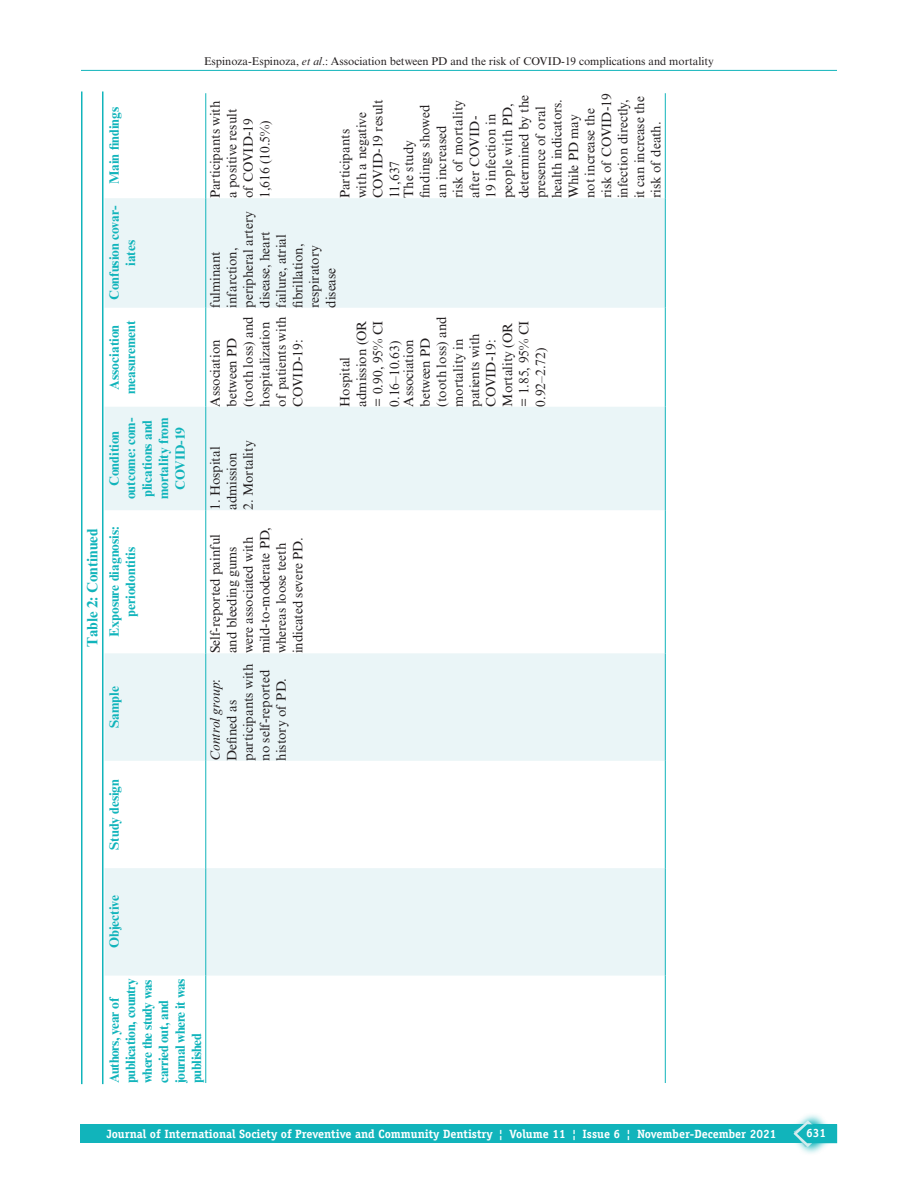
<style>
.page{position:relative;width:918px;height:1188px;background:#fff}
.page>*{position:absolute;margin:0;border:0;box-sizing:border-box;transform-origin:0 0}
.t1{font:700 15px "Times New Roman MT Std";color:#11b4bb}
.t2{font:13.5px/16.5px "Times New Roman MT Std";color:#231f20}
.t3{font:700 13.5px/16.5px "Times New Roman MT Std";color:#11b4bb;text-align:center}
.t4{font:700 13.5px/16.5px "Times New Roman MT Std";letter-spacing:-.025em;color:#11b4bb}
.t5{font:700 12px "Officina Serif Std";color:#fff}
.t6{font:11.25px "Times New Roman MT Std";color:#231f20}
.s1{font-style:italic}
</style>
<div class="page">
<div style="left:81px;top:1124px;width:756px;height:19px;background:#11b4bb"></div>
<svg style="left:799px;top:1114px;width:25px;height:40px"></svg>
<svg style="left:793px;top:1120px;width:44px;height:27px"></svg>
<hr style="left:81px;top:70px;width:756px;height:1px;background:#11b4bb">
<svg style="left:105px;top:198px;width:560px;height:778px;fill:#eaf5f7"></svg>
<hr style="left:205px;top:976px;width:1px;height:107px;background:#11b4bb">
<hr style="left:205px;top:761px;width:1px;height:107px;background:#11b4bb">
<hr style="left:205px;top:510px;width:1px;height:143px;background:#11b4bb">
<hr style="left:205px;top:308px;width:1px;height:99px;background:#11b4bb">
<hr style="left:205px;top:93px;width:1px;height:105px;background:#11b4bb">
<hr style="left:205px;top:868px;width:1px;height:108px;background:#11b4bb">
<hr style="left:205px;top:653px;width:1px;height:108px;background:#11b4bb">
<hr style="left:205px;top:407px;width:1px;height:103px;background:#11b4bb">
<hr style="left:205px;top:198px;width:1px;height:110px;background:#11b4bb">
<hr style="left:665px;top:976px;width:1px;height:107px;background:#11b4bb">
<hr style="left:665px;top:761px;width:1px;height:107px;background:#11b4bb">
<hr style="left:665px;top:510px;width:1px;height:143px;background:#11b4bb">
<hr style="left:665px;top:407px;width:1px;height:103px;background:#11b4bb">
<hr style="left:665px;top:308px;width:1px;height:99px;background:#11b4bb">
<hr style="left:665px;top:198px;width:1px;height:110px;background:#11b4bb">
<hr style="left:665px;top:93px;width:1px;height:105px;background:#11b4bb">
<hr style="left:665px;top:868px;width:1px;height:108px;background:#11b4bb">
<hr style="left:665px;top:653px;width:1px;height:108px;background:#11b4bb">
<hr style="left:81px;top:92px;width:1px;height:992px;background:#11b4bb">
<hr style="left:102px;top:92px;width:2px;height:992px;background:#11b4bb">
<p class="t1" style="left:83px;top:647px;width:119px;rotate:-90deg">Table 2: Continued</p>
<p class="t3" style="left:106px;top:184px;width:79px;rotate:-90deg">Main findings</p>
<p class="t3" style="left:106px;top:300px;width:96px;rotate:-90deg">Confusion covar&shy;iates</p>
<p class="t3" style="left:106px;top:394px;width:75px;rotate:-90deg">Association measurement</p>
<p class="t3" style="left:106px;top:499px;width:83px;rotate:-90deg">Condition outcome: com&shy;plications and mortality from<br>COVID-19</p>
<p class="t3" style="left:106px;top:637px;width:113px;rotate:-90deg">Exposure diagnosis: periodontitis</p>
<p class="t3" style="left:106px;top:728px;width:43px;rotate:-90deg">Sample</p>
<p class="t3" style="left:106px;top:850px;width:72px;rotate:-90deg">Study design</p>
<p class="t6" style="left:204px;top:54px;width:511px">Espinoza-Espinoza, <span class="s1">et al</span>.: Association between PD and the risk of COVID-19 complications and mortality</p>
<p class="t2" style="left:207px;top:198px;width:99px;rotate:-90deg">Participants with a positive result of COVID-19<br>1,616 (10.5%)</p>
<p class="t2" style="left:400px;top:198px;width:106px;rotate:-90deg">The study findings showed an increased<br>risk of mortality after COVID-<br>19 infection in people with PD, determined by the presence of oral health indicators.<br>While PD may not increase the risk of COVID-19 infection directly, it can increase the risk of death.</p>
<p class="t2" style="left:337px;top:198px;width:100px;rotate:-90deg">Participants<br>with a negative<br>COVID-19 result<br>11,637</p>
<p class="t2" style="left:207px;top:308px;width:98px;rotate:-90deg">fulminant infarction, peripheral artery disease, heart failure, atrial fibrillation, respiratory disease</p>
<p class="t2" style="left:207px;top:407px;width:92px;rotate:-90deg">Association between PD (tooth loss) and hospitalization of patients with<br>COVID-19:</p>
<p class="t2" style="left:207px;top:510px;width:65px;rotate:-90deg">1. Hospital admission</p>
<p class="t2" style="left:240px;top:510px;width:71px;rotate:-90deg">2. Mortality</p>
<p class="t2" style="left:207px;top:653px;width:128px;rotate:-90deg">Self-reported painful and bleeding gums were associated with mild-to-moderate PD, whereas loose teeth indicated severe PD.</p>
<p class="t2" style="left:207px;top:761px;width:99px;rotate:-90deg"><span class="s1">Control group</span>:<br>Defined as participants with no self-reported history of PD.</p>
<p class="t2" style="left:400px;top:407px;width:92px;rotate:-90deg">Association between PD (tooth loss) and mortality in patients with<br>COVID-19:<br>Mortality (OR = 1.85, 95% CI<br>0.92–2.72)</p>
<p class="t2" style="left:337px;top:407px;width:88px;rotate:-90deg">Hospital admission (OR = 0.90, 95% CI<br>0.16–10.63)</p>
<p class="t3" style="left:106px;top:948px;width:54px;rotate:-90deg">Objective</p>
<p class="t4" style="left:106px;top:1083px;width:107px;rotate:-90deg">Authors, year of publication, country where the study was carried out, and journal where it was published</p>
<p class="t5" style="left:106px;top:1126px;width:672px">Journal of International Society of Preventive and Community Dentistry ¦ Volume 11 ¦ Issue 6 ¦ November-December 2021</p>
<p class="t5" style="left:806px;top:1126px;width:22px">631</p>
</div>
